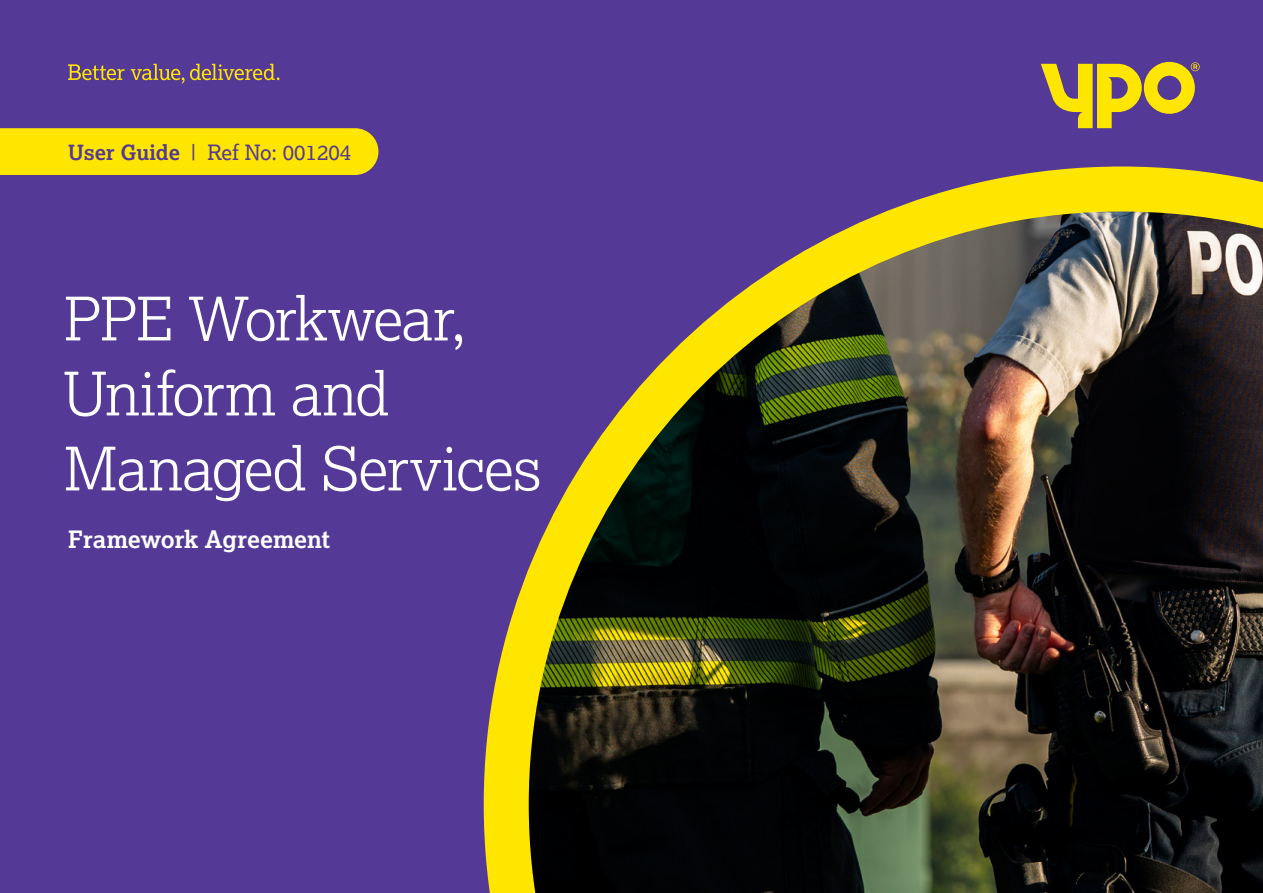
<style>
.page{position:relative;width:1263px;height:893px;background:#543996}
.page>*{position:absolute;margin:0;border:0;box-sizing:border-box;transform-origin:0 0}
.t1{font:300 60px/75px "Lexia";letter-spacing:-.02em;color:#fff}
.t2{font:700 24px "Lexia";color:#fff}
.t3{font:21px "Lexia";color:#543996}
.t4{font:700 21px "Lexia";color:#543996}
</style>
<div class="page">
<svg style="left:1041px;top:62px;width:159px;height:66px"></svg>
<svg style="left:68px;top:64px;width:211px;height:20px"></svg>
<div style="left:0;top:128px;width:378px;height:47px;background:#ffe600"></div>
<img style="left:484px;top:167px;width:779px;height:726px">
<p class="t4" style="left:68px;top:139px;width:113px">User Guide</p>
<p class="t3" style="left:191px;top:139px;width:162px">| Ref No: 001204</p>
<p class="t1" style="left:63px;top:280px;width:480px">PPE Workwear,<br>Uniform and<br>Managed Services</p>
<p class="t2" style="left:68px;top:524px;width:264px">Framework Agreement</p>
</div>
